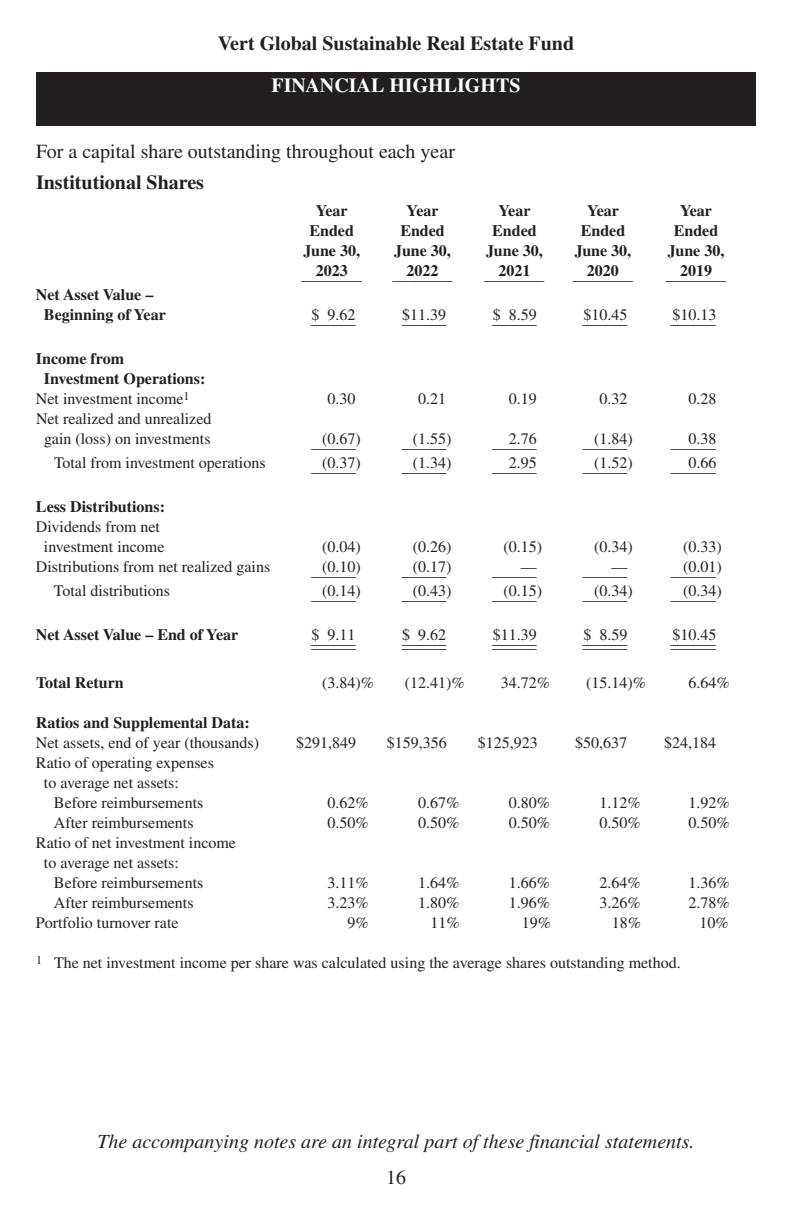
<style>
.page{position:relative;width:792px;height:1224px;background:#fff}
.page>*{position:absolute;margin:0;border:0;box-sizing:border-box;transform-origin:0 0}
.t1{font:italic 20px "Times";color:#231f20}
.t2{font:700 20px "Times";color:#231f20}
.t3{font:20px "Times";color:#231f20}
.t4{font:700 20px "Times";color:#fff}
.t5{font:16px/20px "Times";color:#231f20;text-align:center}
.t6{font:700 16px/20px "Times";color:#231f20}
</style>
<div class="page">
<div style="left:36px;top:72px;width:720px;height:54px;background:#231f20"></div>
<p class="t2" style="left:218px;top:36px;width:358px">Vert Global Sustainable Real Estate Fund</p>
<p class="t4" style="left:249px;top:78px;width:295px">SCHEDULE OF INVESTMENTS</p>
<p class="t4" style="left:271px;top:78px;width:251px">FINANCIAL HIGHLIGHTS</p>
<p class="t3" style="left:36px;top:144px;width:421px">For a capital share outstanding throughout each year</p>
<p class="t2" style="left:36px;top:176px;width:170px">Institutional Shares</p>
<p class="t6" style="left:316px;top:203px;width:33px">Year</p>
<p class="t6" style="left:407px;top:203px;width:33px">Year</p>
<p class="t6" style="left:499px;top:203px;width:33px">Year</p>
<p class="t6" style="left:587px;top:203px;width:33px">Year</p>
<p class="t6" style="left:680px;top:203px;width:33px">Year</p>
<p class="t6" style="left:309px;top:223px;width:46px">Ended</p>
<p class="t6" style="left:400px;top:223px;width:46px">Ended</p>
<p class="t6" style="left:492px;top:223px;width:46px">Ended</p>
<p class="t6" style="left:581px;top:223px;width:46px">Ended</p>
<p class="t6" style="left:674px;top:223px;width:46px">Ended</p>
<p class="t6" style="left:303px;top:243px;width:58px">June 30,</p>
<p class="t6" style="left:394px;top:243px;width:58px">June 30,</p>
<p class="t6" style="left:486px;top:243px;width:58px">June 30,</p>
<p class="t6" style="left:575px;top:243px;width:58px">June 30,</p>
<p class="t6" style="left:668px;top:243px;width:58px">June 30,</p>
<p class="t6" style="left:302px;top:267px;width:62px">__2_0__2_3__</p>
<p class="t6" style="left:393px;top:267px;width:62px">__2_0__2_2__</p>
<p class="t6" style="left:484px;top:267px;width:62px">__2_0__2_1__</p>
<p class="t6" style="left:573px;top:267px;width:62px">__2_0__2_0__</p>
<p class="t6" style="left:666px;top:267px;width:62px">__2_0__1_9__</p>
<p class="t6" style="left:44px;top:287px;width:123px;text-indent:-8px">Net Asset Value –<br>Beginning of Year</p>
<p class="t5" style="left:311px;top:311px;width:46px">_$ _ _9_. 6_ 2_</p>
<p class="t5" style="left:402px;top:309px;width:46px">_$ _1 _1 _. 3_ 9_</p>
<p class="t5" style="left:492px;top:311px;width:46px">_$ _ _8_. 5_ 9_</p>
<p class="t5" style="left:583px;top:309px;width:46px">_$ _1 _0_. 4_ _5</p>
<p class="t5" style="left:671px;top:309px;width:47px">_$_1_0_. _1 _3</p>
<p class="t6" style="left:36px;top:351px;width:90px">Income from</p>
<p class="t6" style="left:44px;top:371px;width:163px">Investment Operations:</p>
<p class="t5" style="left:36px;top:391px;width:155px">Net investment income<sup>1</sup></p>
<p class="t5" style="left:328px;top:391px;width:29px">0.30</p>
<p class="t5" style="left:418px;top:391px;width:29px">0.21</p>
<p class="t5" style="left:509px;top:391px;width:30px">0.19</p>
<p class="t5" style="left:600px;top:391px;width:29px">0.32</p>
<p class="t5" style="left:689px;top:391px;width:29px">0.28</p>
<p class="t5" style="left:36px;top:411px;width:177px">Net realized and unrealized gain (loss) on investments</p>
<p class="t5" style="left:311px;top:433px;width:51px">__(_0_.6_7_)</p>
<p class="t5" style="left:402px;top:433px;width:51px">__(_1_.5_5_)</p>
<p class="t5" style="left:492px;top:435px;width:46px">___2_. 7_6_</p>
<p class="t5" style="left:583px;top:433px;width:52px">__(_1_. 8__4 )</p>
<p class="t5" style="left:671px;top:435px;width:47px">_ _ _0_. _3 _8</p>
<p class="t5" style="left:54px;top:455px;width:213px">Total from investment operations</p>
<p class="t5" style="left:311px;top:457px;width:51px">__(_0_.3_7_)</p>
<p class="t5" style="left:402px;top:457px;width:51px">__(_1_.3_4_)</p>
<p class="t5" style="left:492px;top:459px;width:46px">___2_. 9_5_</p>
<p class="t5" style="left:583px;top:457px;width:52px">__(_1_. 5__2 )</p>
<p class="t5" style="left:671px;top:459px;width:47px">_ _ _0_. _6 _6</p>
<p class="t6" style="left:36px;top:499px;width:131px">Less Distributions:</p>
<p class="t5" style="left:36px;top:519px;width:130px">Dividends from net investment income</p>
<p class="t5" style="left:322px;top:539px;width:40px">(0.04)</p>
<p class="t5" style="left:413px;top:539px;width:40px">(0.26)</p>
<p class="t5" style="left:504px;top:539px;width:40px">(0.15)</p>
<p class="t5" style="left:594px;top:539px;width:40px">(0.34)</p>
<p class="t5" style="left:683px;top:539px;width:40px">(0.33)</p>
<p class="t5" style="left:36px;top:559px;width:236px">Distributions from net realized gains</p>
<p class="t5" style="left:311px;top:561px;width:51px">__(_0_.1_0_)</p>
<p class="t5" style="left:402px;top:561px;width:51px">__(_0_.1_7_)</p>
<p class="t5" style="left:492px;top:563px;width:46px">____—</p>
<p class="t5" style="left:611px;top:559px;width:17px">—</p>
<p class="t5" style="left:522px;top:563px;width:17px">__</p>
<p class="t5" style="left:583px;top:563px;width:46px">______</p>
<p class="t5" style="left:671px;top:561px;width:53px">__(_0_. _0_1 )</p>
<p class="t5" style="left:54px;top:583px;width:118px">Total distributions</p>
<p class="t5" style="left:311px;top:585px;width:51px">__(_0_.1_4_)</p>
<p class="t5" style="left:402px;top:585px;width:51px">__(_0_.4_3_)</p>
<p class="t5" style="left:492px;top:585px;width:52px">__(_0_. 1_5_ )</p>
<p class="t5" style="left:583px;top:585px;width:52px">__(_0_. 3__4 )</p>
<p class="t5" style="left:671px;top:585px;width:53px">__(_0_. _3_4 )</p>
<p class="t6" style="left:36px;top:627px;width:204px">Net Asset Value – End of Year</p>
<p class="t5" style="left:311px;top:631px;width:46px">_$ _ _9_. 1_ 1_</p>
<p class="t5" style="left:402px;top:631px;width:46px">_$ _ _9_. 6_ 2_</p>
<p class="t5" style="left:492px;top:629px;width:46px">_$ _1 _1 _. 3_ 9_</p>
<p class="t5" style="left:583px;top:631px;width:46px">_$ _ _8_. 5_ _9</p>
<p class="t5" style="left:671px;top:629px;width:47px">_$_1_0_. _4 _5</p>
<p class="t5" style="left:311px;top:635px;width:46px">______</p>
<p class="t5" style="left:402px;top:635px;width:46px">______</p>
<p class="t5" style="left:492px;top:635px;width:46px">______</p>
<p class="t5" style="left:583px;top:635px;width:46px">______</p>
<p class="t5" style="left:671px;top:635px;width:46px">______</p>
<p class="t6" style="left:36px;top:675px;width:89px">Total Return</p>
<p class="t5" style="left:322px;top:675px;width:53px">(3.84)%</p>
<p class="t5" style="left:405px;top:675px;width:61px">(12.41)%</p>
<p class="t5" style="left:501px;top:675px;width:51px">34.72%</p>
<p class="t5" style="left:586px;top:675px;width:61px">(15.14)%</p>
<p class="t5" style="left:689px;top:675px;width:43px">6.64%</p>
<p class="t6" style="left:36px;top:715px;width:215px">Ratios and Supplemental Data:</p>
<p class="t5" style="left:36px;top:735px;width:225px">Net assets, end of year (thousands)</p>
<p class="t5" style="left:296px;top:735px;width:61px">$291,849</p>
<p class="t5" style="left:387px;top:735px;width:61px">$159,356</p>
<p class="t5" style="left:478px;top:735px;width:61px">$125,923</p>
<p class="t5" style="left:575px;top:735px;width:53px">$50,637</p>
<p class="t5" style="left:664px;top:735px;width:53px">$24,184</p>
<p class="t5" style="left:44px;top:755px;width:171px;text-align:left;text-indent:-8px">Ratio of operating expenses to average net assets:</p>
<p class="t5" style="left:54px;top:795px;width:151px">Before reimbursements</p>
<p class="t5" style="left:328px;top:795px;width:43px">0.62%</p>
<p class="t5" style="left:418px;top:795px;width:43px">0.67%</p>
<p class="t5" style="left:509px;top:795px;width:43px">0.80%</p>
<p class="t5" style="left:600px;top:795px;width:43px">1.12%</p>
<p class="t5" style="left:689px;top:795px;width:43px">1.92%</p>
<p class="t5" style="left:54px;top:815px;width:141px">After reimbursements</p>
<p class="t5" style="left:328px;top:815px;width:43px">0.50%</p>
<p class="t5" style="left:418px;top:815px;width:43px">0.50%</p>
<p class="t5" style="left:509px;top:815px;width:43px">0.50%</p>
<p class="t5" style="left:600px;top:815px;width:43px">0.50%</p>
<p class="t5" style="left:689px;top:815px;width:43px">0.50%</p>
<p class="t5" style="left:36px;top:835px;width:202px">Ratio of net investment income</p>
<p class="t5" style="left:44px;top:855px;width:136px">to average net assets:</p>
<p class="t5" style="left:54px;top:875px;width:151px">Before reimbursements</p>
<p class="t5" style="left:328px;top:875px;width:43px">3.11%</p>
<p class="t5" style="left:418px;top:875px;width:43px">1.64%</p>
<p class="t5" style="left:509px;top:875px;width:43px">1.66%</p>
<p class="t5" style="left:600px;top:875px;width:43px">2.64%</p>
<p class="t5" style="left:689px;top:875px;width:43px">1.36%</p>
<p class="t5" style="left:54px;top:895px;width:141px">After reimbursements</p>
<p class="t5" style="left:328px;top:895px;width:43px">3.23%</p>
<p class="t5" style="left:418px;top:895px;width:43px">1.80%</p>
<p class="t5" style="left:509px;top:895px;width:43px">1.96%</p>
<p class="t5" style="left:600px;top:895px;width:43px">3.26%</p>
<p class="t5" style="left:689px;top:895px;width:43px">2.78%</p>
<p class="t5" style="left:36px;top:915px;width:144px">Portfolio turnover rate</p>
<p class="t5" style="left:347px;top:915px;width:23px">9%</p>
<p class="t5" style="left:431px;top:915px;width:31px">11%</p>
<p class="t5" style="left:522px;top:915px;width:31px">19%</p>
<p class="t5" style="left:612px;top:915px;width:31px">18%</p>
<p class="t5" style="left:699px;top:915px;width:31px">10%</p>
<p class="t5" style="left:36px;top:955px;width:646px"><sup>1</sup> The net investment income per share was calculated using the average shares outstanding method.</p>
<p class="t1" style="left:97px;top:1134px;width:599px">The accompanying notes are an integral part of these financial statements.</p>
<p class="t3" style="left:386px;top:1170px;width:21px">16</p>
</div>
